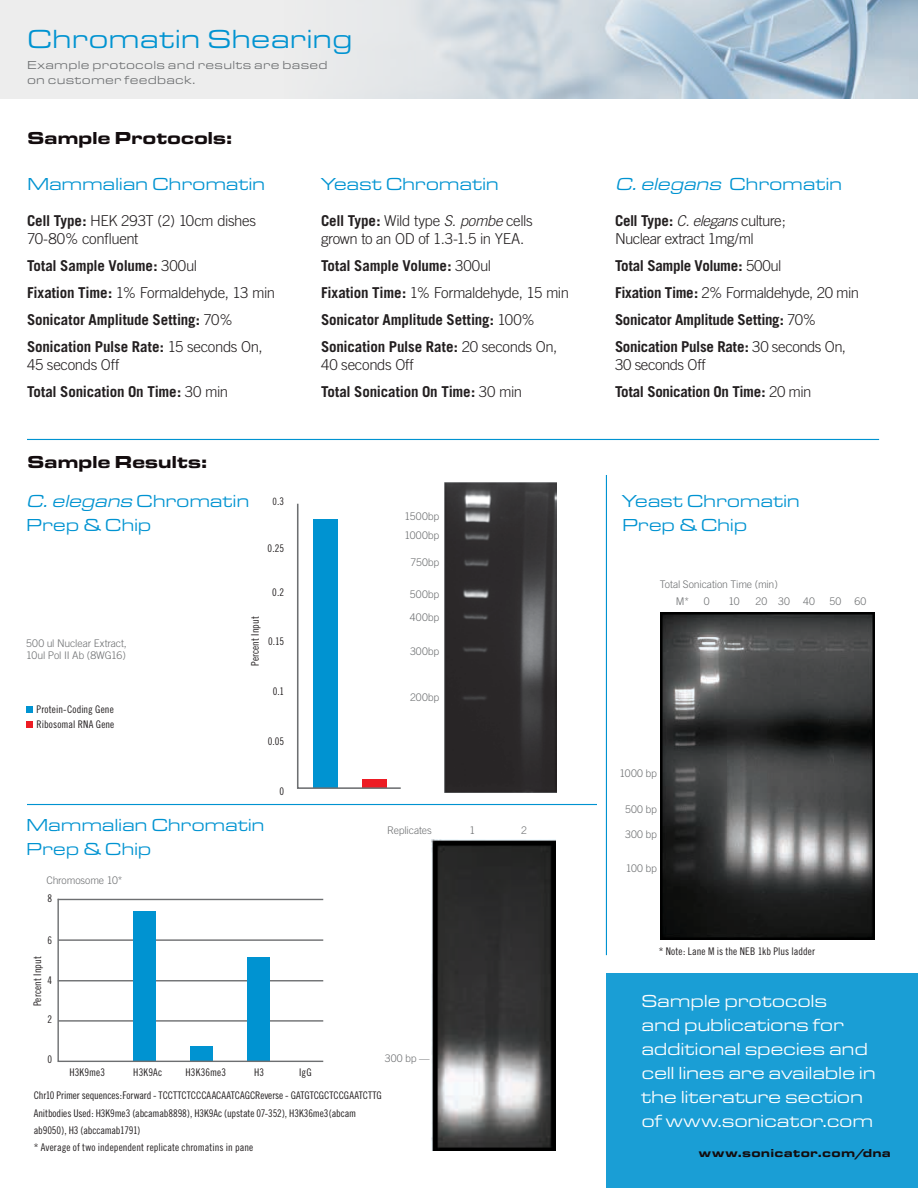
<style>
.page{position:relative;width:918px;height:1188px;background:#fff}
.page>*{position:absolute;margin:0;border:0;box-sizing:border-box;transform-origin:0 0}
.t1{font:27px "Eurostile T Regu Exte";color:#0093d1}
.t2{font:18px/24px "Eurostile T Regu Exte";letter-spacing:-.02em;color:#fff}
.t3{font:18px/24px "Eurostile T Regu Exte";letter-spacing:-.02em;color:#0093d1}
.t4{font:18px "Eurostile T Blac Exte";letter-spacing:-.025em;color:#130c0e}
.t5{font:italic 18px "Eurostile T Regu Exte";color:#0093d1}
.t6{font:700 15px/27px "Trade Gothic";letter-spacing:-.015em;color:#231f20}
.t7{font:300 15px/18px "Trade Gothic";letter-spacing:-.03em;color:#231f20}
.t8{font:12px/15px "Eurostile T Regu Exte";letter-spacing:.02em;color:#6d6f71}
.t9{font:12px "Eurostile T Blac Exte";letter-spacing:.015em;color:#130c0e}
.t10{font:10.5px/17.2px "Trade Gothic Cond Eighteen";color:#231f20}
.t11{font:300 10.5px/18.3px "Trade Gothic";letter-spacing:-.01em;color:#6d6f71}
.s1{font-weight:700}
.s2{font-weight:300}
.s3{font-style:italic}
.s4{font-style:normal}
.s5{font-size:10.05px}
</style>
<div class="page">
<div style="left:0;top:0;width:918px;height:99px;background:#ededed"></div>
<img style="left:372px;top:0;width:546px;height:98px">
<img style="left:431px;top:839px;width:125px;height:312px">
<svg style="left:297px;top:503px;width:104px;height:286px"></svg>
<div style="left:26px;top:707px;width:7px;height:6px;background:#0093d1"></div>
<div style="left:26px;top:721px;width:7px;height:6px;background:#ed1c24"></div>
<img style="left:444px;top:482px;width:112px;height:311px">
<div style="left:607px;top:974px;width:311px;height:214px;background:#1a9ed5"></div>
<svg style="left:57px;top:898px;width:267px;height:164px"></svg>
<hr style="left:27px;top:439px;width:852px;height:1px;background:#0093d1">
<img style="left:660px;top:612px;width:215px;height:328px">
<hr style="left:27px;top:804px;width:570px;height:1px;background:#0093d1">
<hr style="left:606px;top:475px;width:1px;height:480px;background:#0093d1">
<h1 class="t1" style="left:27px;top:24px;width:327px">Chromatin Shearing</h1>
<p class="t8" style="left:27px;top:57px;width:302px">Example protocols and results are based on customer feedback.</p>
<p class="t4" style="left:27px;top:127px;width:207px">Sample Protocols:</p>
<p class="t3" style="left:27px;top:172px;width:240px">Mammalian Chromatin</p>
<p class="t7" style="left:27px;top:212px;width:231px"><span class="s1">Cell Type:</span> HEK 293T (2) 10cm dishes<br>70-80% confluent</p>
<p class="t6" style="left:27px;top:252px;width:250px">Total Sample Volume: <span class="s2">300ul<br></span>Fixation Time: <span class="s2">1% Formaldehyde, 13 min </span>Sonicator Amplitude Setting: <span class="s2">70% </span>Sonication Pulse Rate: <span class="s2">15 seconds On,</span></p>
<p class="t6" style="left:27px;top:351px;width:203px"><span class="s2">45 seconds Off<br></span>Total Sonication On Time: <span class="s2">30 min</span></p>
<p class="t4" style="left:27px;top:451px;width:182px">Sample Results:</p>
<p class="t3" style="left:321px;top:172px;width:179px">Yeast Chromatin</p>
<p class="t7" style="left:321px;top:212px;width:213px"><span class="s1">Cell Type:</span> Wild type <span class="s3">S. pombe</span> cells grown to an OD of 1.3-1.5 in YEA.</p>
<p class="t6" style="left:321px;top:252px;width:250px">Total Sample Volume: <span class="s2">300ul<br></span>Fixation Time: <span class="s2">1% Formaldehyde, 15 min </span>Sonicator Amplitude Setting: <span class="s2">100% </span>Sonication Pulse Rate: <span class="s2">20 seconds On,</span></p>
<p class="t6" style="left:321px;top:351px;width:203px"><span class="s2">40 seconds Off<br></span>Total Sonication On Time: <span class="s2">30 min</span></p>
<p class="t5" style="left:615px;top:174px;width:229px">C.elegans <span class="s4">Chromatin</span></p>
<p class="t7" style="left:615px;top:212px;width:172px"><span class="s1">Cell Type:</span> <span class="s3">C. elegans</span> culture;<br>Nuclear extract 1mg/ml</p>
<p class="t6" style="left:615px;top:252px;width:246px">Total Sample Volume: <span class="s2">500ul<br></span>Fixation Time: <span class="s2">2% Formaldehyde, 20 min </span>Sonicator Amplitude Setting: <span class="s2">70% </span>Sonication Pulse Rate: <span class="s2">30 seconds On,</span></p>
<p class="t6" style="left:615px;top:351px;width:198px"><span class="s2">30 seconds Off<br></span>Total Sonication On Time: <span class="s2">20 min</span></p>
<p class="t3" style="left:26px;top:489px;width:225px"><span class="s3">C.elegans</span> Chromatin<br>Prep &amp; Chip</p>
<p class="t3" style="left:622px;top:489px;width:179px">Yeast Chromatin<br>Prep &amp; Chip</p>
<p class="t10" style="left:273px;top:493px;width:13px"><span class="s5">0</span>.3</p>
<p class="t10" style="left:268px;top:540px;width:18px">0.25</p>
<p class="t10" style="left:272px;top:583px;width:13px">0.2</p>
<p class="t11" style="left:405px;top:507px;width:36px">1500bp<br>1000bp</p>
<p class="t11" style="left:411px;top:553px;width:30px">750bp</p>
<p class="t11" style="left:410px;top:583px;width:31px;line-height:22.8px">500bp<br>400bp</p>
<p class="t11" style="left:410px;top:642px;width:31px">300bp</p>
<p class="t11" style="left:410px;top:688px;width:31px">200bp</p>
<p class="t11" style="left:676px;top:575px;width:103px;line-height:17.9px;text-indent:-16px">Total Sonication Time (min)<br>M*</p>
<p class="t11" style="left:704px;top:592px;width:7px">0</p>
<p class="t11" style="left:728px;top:592px;width:13px">10</p>
<p class="t11" style="left:756px;top:592px;width:36px">20 30</p>
<p class="t11" style="left:803px;top:592px;width:13px">40</p>
<p class="t11" style="left:830px;top:592px;width:38px">50 60</p>
<p class="t10" style="left:246px;top:666px;width:52px;rotate:-90deg">Percent Input</p>
<p class="t10" style="left:268px;top:633px;width:18px">0.15</p>
<p class="t11" style="left:26px;top:636px;width:102px;line-height:12.6px">500 ul Nuclear Extract,<br>10ul Pol II Ab (8WG16)</p>
<p class="t10" style="left:273px;top:683px;width:13px">0.1</p>
<p class="t10" style="left:37px;top:702px;width:79px;line-height:14.4px">Protein-Coding Gene<br>Ribosomal RNA Gene</p>
<p class="t10" style="left:268px;top:732px;width:18px">0.05</p>
<p class="t10" style="left:280px;top:782px;width:6px">0</p>
<p class="t3" style="left:26px;top:813px;width:240px">Mammalian Chromatin<br>Prep &amp; Chip</p>
<p class="t11" style="left:46px;top:870px;width:78px">Chromosome 10*</p>
<p class="t10" style="left:47px;top:889px;width:6px">8</p>
<p class="t10" style="left:47px;top:932px;width:6px">6</p>
<p class="t10" style="left:47px;top:971px;width:6px">4</p>
<p class="t10" style="left:47px;top:1011px;width:6px">2</p>
<p class="t10" style="left:47px;top:1050px;width:6px">0</p>
<p class="t10" style="left:29px;top:1006px;width:52px;rotate:-90deg">Percent Input</p>
<p class="t10" style="left:69px;top:1063px;width:37px">H3K9me3</p>
<p class="t10" style="left:133px;top:1063px;width:30px">H3K9Ac</p>
<p class="t10" style="left:185px;top:1063px;width:42px">H3K36me3</p>
<p class="t10" style="left:254px;top:1063px;width:12px">H3</p>
<p class="t10" style="left:299px;top:1063px;width:14px">IgG</p>
<p class="t11" style="left:387px;top:821px;width:46px">Replicates</p>
<p class="t11" style="left:470px;top:821px;width:7px">1</p>
<p class="t11" style="left:521px;top:821px;width:7px">2</p>
<p class="t11" style="left:385px;top:1049px;width:46px">300 bp —</p>
<p class="t10" style="left:34px;top:1087px;width:349px">Chr10 Primer sequences:Forward - TCCTTCTCCCAACAATCAGCReverse - GATGTCGCTCCGAATCTTG Anitbodies Used: H3K9me3 (abcamab8898), H3K9Ac (upstate 07-352), H3K36me3(abcam ab9050), H3 (abccamab1791)<br>* Average of two independent replicate chromatins in pane</p>
<p class="t11" style="left:620px;top:764px;width:39px">1000 bp</p>
<p class="t11" style="left:625px;top:800px;width:33px">500 bp</p>
<p class="t11" style="left:625px;top:825px;width:33px">300 bp</p>
<p class="t11" style="left:626px;top:859px;width:33px">100 bp</p>
<p class="t10" style="left:659px;top:942px;width:158px">* Note: Lane M is the NEB 1kb Plus ladder</p>
<p class="t2" style="left:641px;top:989px;width:236px">Sample protocols<br>and publications for additional species and cell lines are available in the literature section of www.sonicator.com</p>
<p class="t9" style="left:698px;top:1146px;width:194px">www.sonicator.com/dna</p>
</div>
